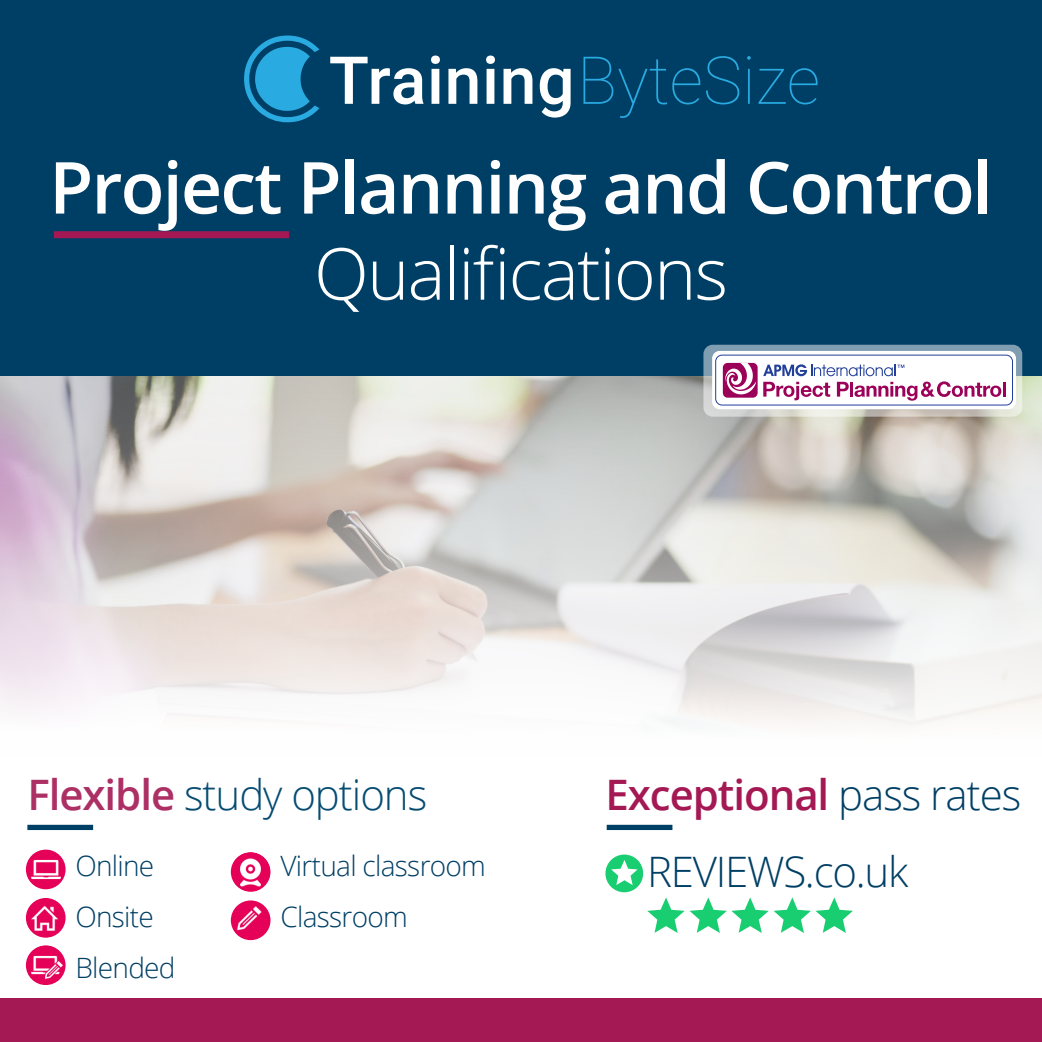
<style>
.page{position:relative;width:1042px;height:1042px;background:#fff}
.page>*{position:absolute;margin:0;border:0;box-sizing:border-box;transform-origin:0 0}
.t1{font:600 71.75px/86.1px "Open Sans";letter-spacing:-.025em;color:#fff;text-align:center}
.t2{font:300 42px "Open Sans";letter-spacing:-.025em;color:#064c72}
.t3{font:600 42px "Open Sans";letter-spacing:-.025em;color:#a41954}
.t4{font:300 42px "Open Sans";letter-spacing:-.03em;color:#003f65}
.t5{font:300 28px "Open Sans";letter-spacing:-.025em;color:#003f65}
.s1{font-weight:300}
.s2{font-weight:600;color:#ad3065}
.s3{font-weight:300;color:#003f65}
</style>
<div class="page">
<img style="left:0;top:375px;width:1042px;height:351px">
<div style="left:0;top:0;width:1042px;height:375px;background:#003f65"></div>
<svg style="left:330px;top:57px;width:93px;height:47px"></svg>
<svg style="left:431px;top:56px;width:9px;height:48px"></svg>
<svg style="left:448px;top:68px;width:29px;height:36px"></svg>
<svg style="left:486px;top:56px;width:9px;height:48px"></svg>
<svg style="left:503px;top:68px;width:29px;height:36px"></svg>
<svg style="left:540px;top:68px;width:30px;height:50px"></svg>
<svg style="left:583px;top:57px;width:117px;height:61px"></svg>
<svg style="left:706px;top:56px;width:33px;height:48px"></svg>
<svg style="left:747px;top:56px;width:4px;height:48px"></svg>
<svg style="left:758px;top:68px;width:59px;height:36px"></svg>
<svg style="left:244px;top:36px;width:75px;height:86px"></svg>
<div style="left:54px;top:231px;width:235px;height:7px;background:#a41954"></div>
<svg style="left:703px;top:345px;width:319px;height:72px;background:#b0bcc0"></svg>
<svg style="left:712px;top:351px;width:304px;height:58px"></svg>
<svg style="left:716px;top:355px;width:296px;height:50px"></svg>
<div style="left:0;top:998px;width:1042px;height:44px;background:#a41954"></div>
<svg style="left:647px;top:897px;width:206px;height:36px"></svg>
<div style="left:605px;top:854px;width:38px;height:38px;background:#19cd71;border-radius:50%"></div>
<svg style="left:611px;top:860px;width:26px;height:25px"></svg>
<img style="left:26px;top:849px;width:40px;height:40px;border-radius:20px">
<img style="left:26px;top:898px;width:40px;height:39px;border-radius:20px">
<img style="left:26px;top:945px;width:40px;height:40px;border-radius:20px">
<img style="left:231px;top:852px;width:39px;height:40px;border-radius:20px">
<img style="left:231px;top:900px;width:39px;height:40px;border-radius:20px">
<div style="left:27px;top:825px;width:66px;height:5px;background:#003f65"></div>
<div style="left:607px;top:825px;width:65px;height:5px;background:#003f65"></div>
<p class="t1" style="left:49px;top:143px;width:945px">Project Planning and Control<br><span class="s1">Qualifications</span></p>
<p class="t2" style="left:27px;top:766px;width:401px"><span class="s2">Flexible</span> study options</p>
<p class="t3" style="left:605px;top:766px;width:417px">Exceptional <span class="s3">pass rates</span></p>
<p class="t5" style="left:75px;top:846px;width:80px">Online</p>
<p class="t5" style="left:75px;top:897px;width:80px">Onsite</p>
<p class="t5" style="left:75px;top:948px;width:102px">Blended</p>
<p class="t5" style="left:280px;top:846px;width:207px">Virtual classroom</p>
<p class="t5" style="left:280px;top:897px;width:129px">Classroom</p>
<p class="t4" style="left:647px;top:843px;width:263px">REVIEWS.co.uk</p>
</div>
